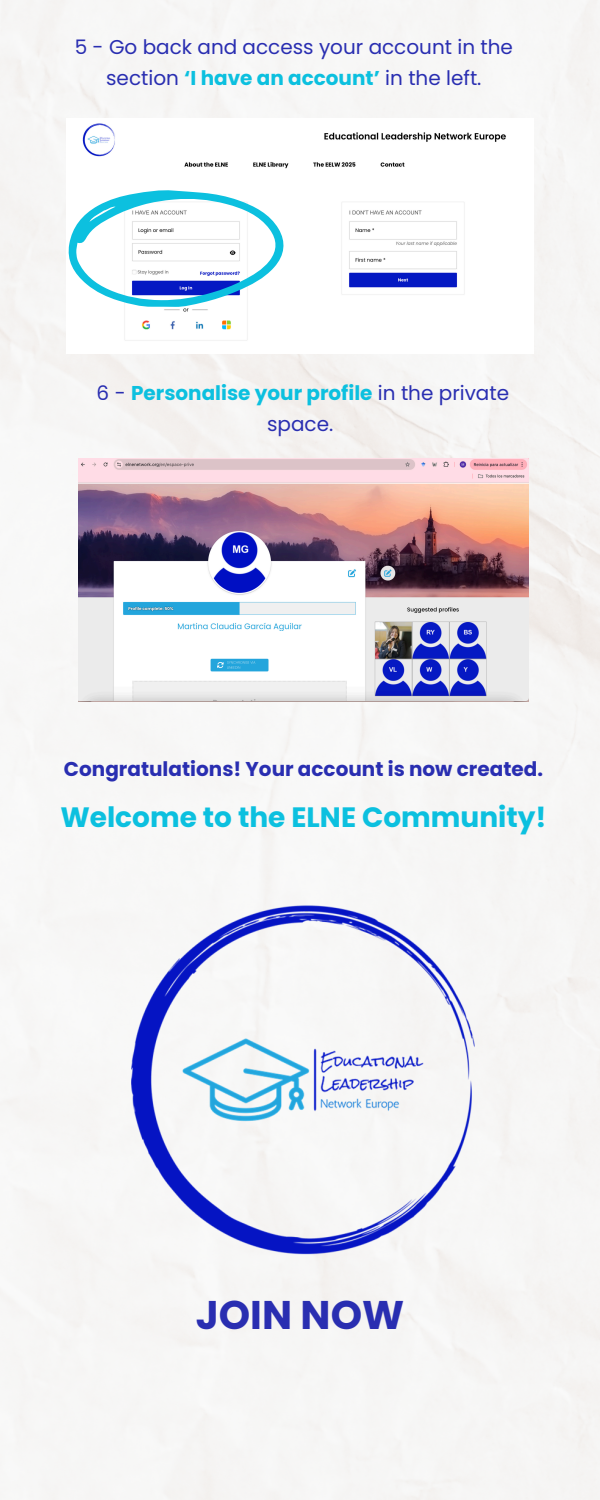
<style>
.page{position:relative;width:600px;height:1500px;background:#f6f6f5}
.page>*{position:absolute;margin:0;border:0;box-sizing:border-box;transform-origin:0 0}
.t1{font:700 40px "Poppins";color:#292eb1}
.t2{font:700 28px "Poppins";color:#0cc0df}
.t3{font:20px/30.8px "Poppins";color:#292eb1;text-align:center}
.t4{font:700 20px/30.8px "Poppins";color:#0cc0df;text-align:center}
.t5{font:700 20px "Poppins";color:#292eb1}
.s1{font-weight:700;color:#0cc0df}
.s2{font-weight:400;color:#292eb1}
</style>
<div class="page">
<img style="left:66px;top:118px;width:468px;height:235px">
<svg style="left:66px;top:189px;width:220px;height:118px"></svg>
<img style="left:78px;top:459px;width:450px;height:243px">
<img style="left:131px;top:886px;width:344px;height:387px">
<div style="left:153px;top:632px;width:181px;height:22px;background:#fff"></div>
<p class="t3" style="left:75px;top:32px;width:440px">5 - Go back and access your account in the section <span class="s1">‘I have an account’</span> in the left.</p>
<p class="t4" style="left:97px;top:378px;width:414px"><span class="s2">6 -</span> Personalise your profile <span class="s2">in the private space.</span></p>
<h2 class="t5" style="left:64px;top:755px;width:481px">Congratulations! Your account is now created.</h2>
<p class="t2" style="left:60px;top:797px;width:488px">Welcome to the ELNE Community!</p>
<h3 class="t1" style="left:196px;top:1287px;width:210px">JOIN NOW</h3>
</div>
